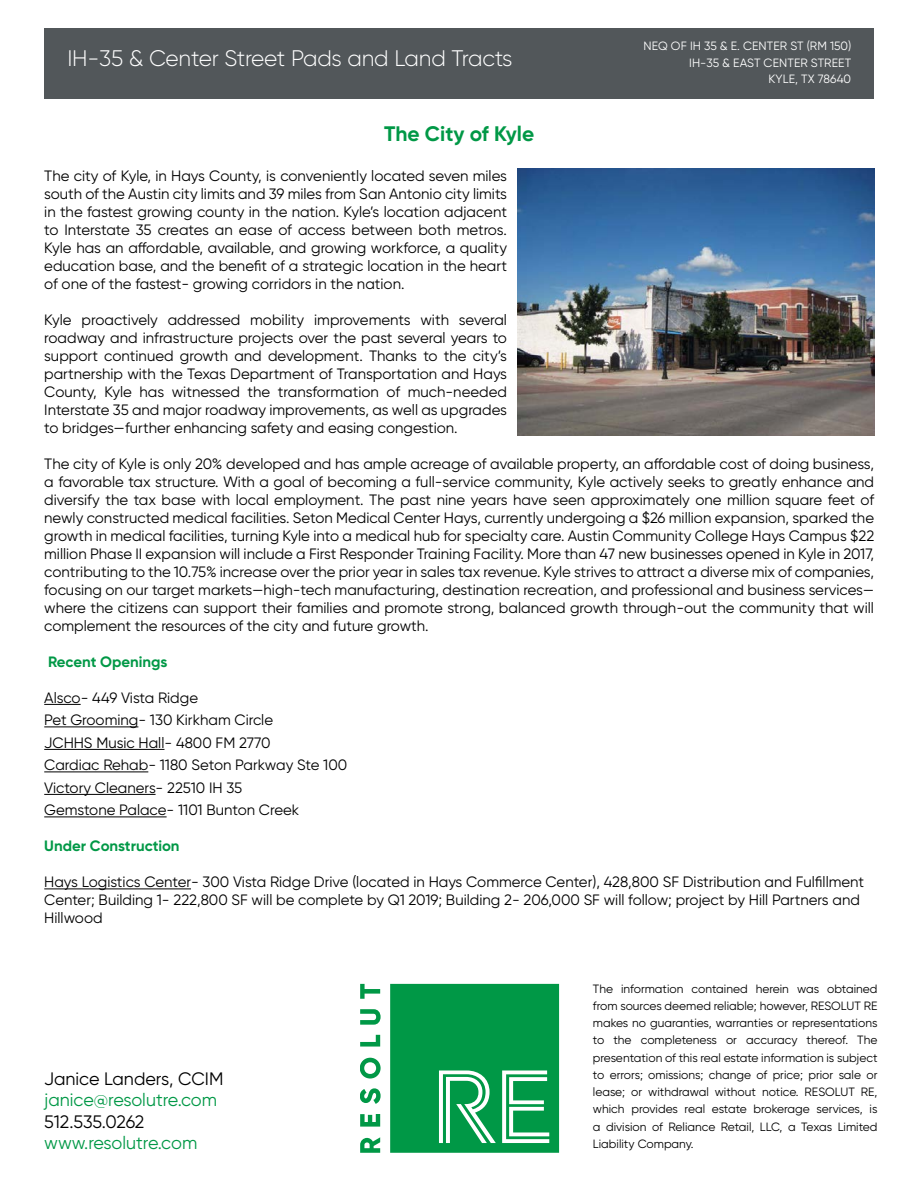
<style>
.page{position:relative;width:918px;height:1188px;background:#fff}
.page>*{position:absolute;margin:0;border:0;box-sizing:border-box;transform-origin:0 0}
.t1{font:300 22.5px "Gilroy";letter-spacing:-.01em;color:#fff}
.t2{font:700 21px "Gilroy";color:#009846}
.t3{font:18px "Gilroy";color:#009846}
.t4{font:18px "Gilroy";color:#000}
.t5{font:15px/18px "Gilroy";color:#000;text-align:justify}
.t6{font:700 15px "Gilroy";color:#009846}
.t7{font:12px/17.2px "Gilroy";color:#000;text-align:justify}
.t8{font:12px/16.5px "Gilroy";letter-spacing:.01em;color:#fff;text-align:right}
</style>
<div class="page">
<svg style="left:360px;top:984px;width:199px;height:169px"></svg>
<div style="left:44px;top:28px;width:830px;height:70px;background:#52575a"></div>
<hr style="left:44px;top:704px;width:37px;height:1px;background:#000">
<hr style="left:44px;top:727px;width:94px;height:1px;background:#000">
<hr style="left:44px;top:749px;width:121px;height:1px;background:#000">
<hr style="left:44px;top:772px;width:104px;height:1px;background:#000">
<hr style="left:44px;top:794px;width:112px;height:1px;background:#000">
<hr style="left:44px;top:817px;width:123px;height:1px;background:#000">
<hr style="left:44px;top:889px;width:147px;height:1px;background:#000">
<img style="left:518px;top:168px;width:356px;height:267px">
<h1 class="t1" style="left:67px;top:44px;width:447px">IH-35 &amp; Center Street Pads and Land Tracts</h1>
<p class="t8" style="left:643px;top:38px;width:209px">NEQ OF IH 35 &amp; E. CENTER ST (RM 150)<br>IH-35 &amp; EAST CENTER STREET<br>KYLE, TX 78640</p>
<h2 class="t2" style="left:384px;top:121px;width:152px">The City of Kyle</h2>
<p class="t5" style="left:44px;top:166px;width:464px">The city of Kyle, in Hays County, is conveniently located seven miles south of the Austin city limits and 39 miles from San Antonio city limits in the fastest growing county in the nation. Kyle’s location adjacent to Interstate 35 creates an ease of access between both metros.<br>Kyle has an affordable, available, and growing workforce, a quality education base, and the benefit of a strategic location in the heart of one of the fastest- growing corridors in the nation.</p>
<p class="t5" style="left:44px;top:310px;width:464px">Kyle proactively addressed mobility improvements with several roadway and infrastructure projects over the past several years to support continued growth and development. Thanks to the city’s partnership with the Texas Department of Transportation and Hays County, Kyle has witnessed the transformation of much-needed Interstate 35 and major roadway improvements, as well as upgrades to bridges—further enhancing safety and easing congestion.</p>
<p class="t5" style="left:44px;top:454px;width:831px">The city of Kyle is only 20% developed and has ample acreage of available property, an affordable cost of doing business, a favorable tax structure. With a goal of becoming a full-service community, Kyle actively seeks to greatly enhance and diversify the tax base with local employment. The past nine years have seen approximately one million square feet of newly constructed medical facilities. Seton Medical Center Hays, currently undergoing a $26 million expansion, sparked the growth in medical facilities, turning Kyle into a medical hub for specialty care. Austin Community College Hays Campus $22 million Phase II expansion will include a First Responder Training Facility. More than 47 new businesses opened in Kyle in 2017, contributing to the 10.75% increase over the prior year in sales tax revenue. Kyle strives to attract a diverse mix of companies, focusing on our target markets—high-tech manufacturing, destination recreation, and professional and business services— where the citizens can support their families and promote strong, balanced growth through-out the community that will complement the resources of the city and future growth.</p>
<p class="t6" style="left:48px;top:652px;width:121px">Recent Openings</p>
<p class="t5" style="left:44px;top:686px;width:305px;line-height:22.5px;text-align:left">Alsco- 449 Vista Ridge<br>Pet Grooming- 130 Kirkham Circle<br>JCHHS Music Hall- 4800 FM 2770<br>Cardiac Rehab- 1180 Seton Parkway Ste 100<br>Victory Cleaners- 22510 IH 35<br>Gemstone Palace- 1101 Bunton Creek</p>
<p class="t6" style="left:44px;top:837px;width:137px">Under Construction</p>
<p class="t5" style="left:44px;top:873px;width:822px;text-align:left">Hays Logistics Center- 300 Vista Ridge Drive (located in Hays Commerce Center), 428,800 SF Distribution and Fulfillment<br>Center; Building 1- 222,800 SF will be complete by Q1 2019; Building 2- 206,000 SF will follow; project by Hill Partners and<br>Hillwood</p>
<p class="t4" style="left:44px;top:1067px;width:181px">Janice Landers, CCIM</p>
<p class="t3" style="left:44px;top:1089px;width:174px">janice@resolutre.com</p>
<p class="t4" style="left:44px;top:1111px;width:102px">512.535.0262</p>
<p class="t3" style="left:44px;top:1132px;width:155px">www.resolutre.com</p>
<p class="t7" style="left:593px;top:980px;width:286px">The information contained herein was obtained from sources deemed reliable; however, RESOLUT RE makes no guaranties, warranties or representations to the completeness or accuracy thereof. The presentation of this real estate information is subject to errors; omissions; change of price; prior sale or lease; or withdrawal without notice. RESOLUT RE, which provides real estate brokerage services, is a division of Reliance Retail, LLC, a Texas Limited Liability Company.</p>
</div>
